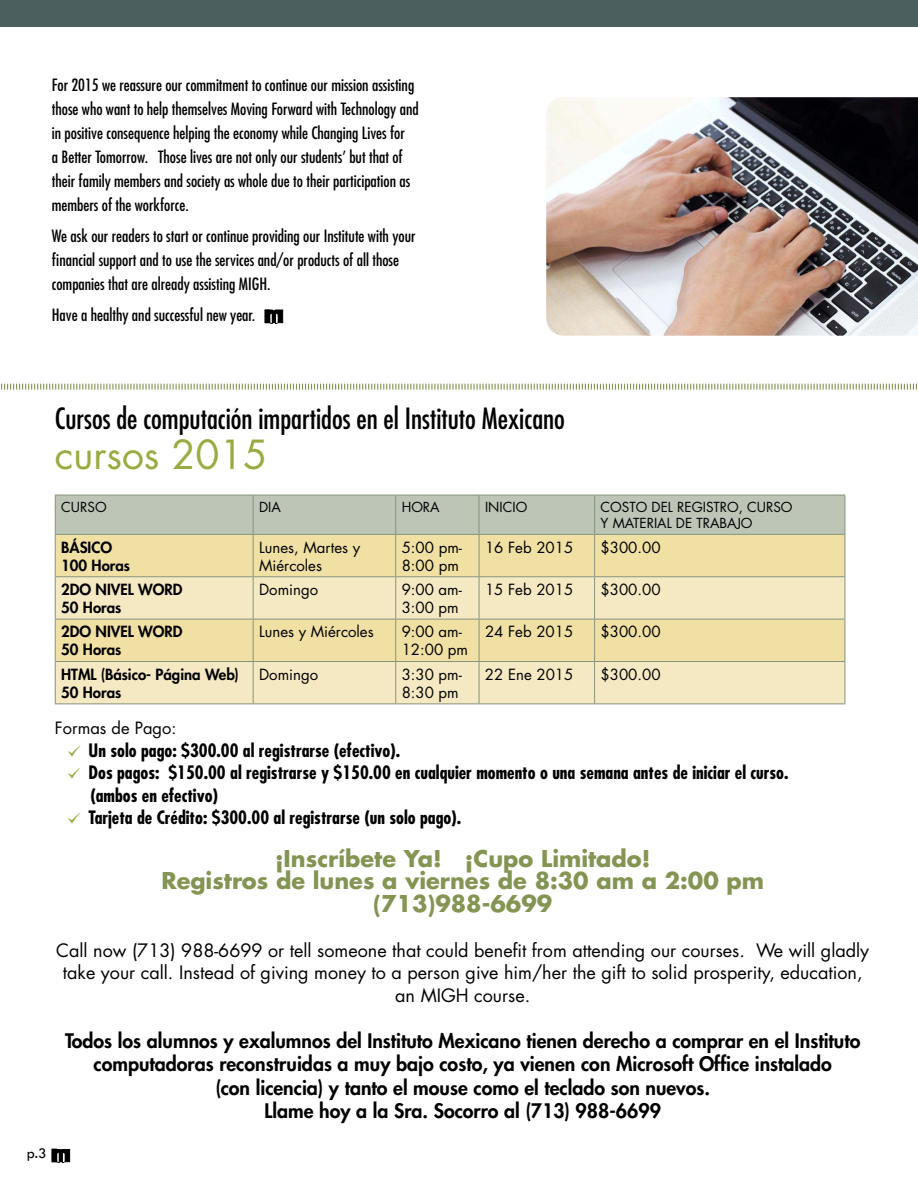
<style>
.page{position:relative;width:918px;height:1188px;background:#fff}
.page>*{position:absolute;margin:0;border:0;box-sizing:border-box;transform-origin:0 0}
.t1{font:39px "Futura Std";color:#99ab41}
.t2{font:condensed 28.5px "Futura Std";color:#000}
.t3{font:700 22.5px/22.5px "Futura Std";color:#849452;text-align:center}
.t4{font:800 19.5px/23.4px "Futura Std";color:#000;text-align:center}
.t5{font:700 condensed 18px/22.5px "Futura Std";color:#000}
.t6{font:18px/22.5px "Futura Std";color:#000;text-align:center}
.t7{font:condensed 16.5px/24px "Futura Std";color:#000}
.t8{font:16.5px "Futura Std";color:#000}
.t9{font:15px/18px "Futura Std";color:#000}
.t10{font:800 15px/18px "Futura Std";color:#000}
.t11{font:15px "Tw Cen";color:#000}
.t12{font:13.5px/16.2px "Futura Std";color:#000}
</style>
<div class="page">
<svg style="left:52px;top:1149px;width:18px;height:14px"></svg>
<div style="left:52px;top:1149px;width:5px;height:13px;background:#000"></div>
<div style="left:0;top:0;width:918px;height:27px;background:#4c5f5f"></div>
<svg style="left:1px;top:383px;width:916px;height:7px"></svg>
<svg style="left:265px;top:310px;width:18px;height:14px"></svg>
<div style="left:265px;top:310px;width:5px;height:13px;background:#000"></div>
<div style="left:56px;top:496px;width:789px;height:38px;background:#bdc5b6"></div>
<div style="left:56px;top:535px;width:789px;height:41px;background:#f0e0a4"></div>
<svg style="left:56px;top:577px;width:789px;height:126px;background:#f2e5b8"></svg>
<hr style="left:55px;top:495px;width:198px;height:1px;background:#87947c">
<hr style="left:55px;top:495px;width:1px;height:39px;background:#87947c">
<hr style="left:253px;top:495px;width:143px;height:1px;background:#87947c">
<hr style="left:253px;top:495px;width:1px;height:39px;background:#87947c">
<hr style="left:396px;top:495px;width:83px;height:1px;background:#87947c">
<hr style="left:395px;top:495px;width:1px;height:39px;background:#87947c">
<hr style="left:479px;top:495px;width:116px;height:1px;background:#87947c">
<hr style="left:479px;top:495px;width:1px;height:39px;background:#87947c">
<hr style="left:595px;top:495px;width:250px;height:1px;background:#87947c">
<hr style="left:594px;top:495px;width:1px;height:39px;background:#87947c">
<hr style="left:845px;top:495px;width:1px;height:39px;background:#87947c">
<hr style="left:55px;top:534px;width:198px;height:1px;background:#87947c">
<hr style="left:55px;top:535px;width:1px;height:41px;background:#87947c">
<hr style="left:253px;top:534px;width:143px;height:1px;background:#87947c">
<hr style="left:253px;top:535px;width:1px;height:41px;background:#87947c">
<hr style="left:396px;top:534px;width:83px;height:1px;background:#87947c">
<hr style="left:395px;top:535px;width:1px;height:41px;background:#87947c">
<hr style="left:479px;top:534px;width:116px;height:1px;background:#87947c">
<hr style="left:479px;top:535px;width:1px;height:41px;background:#87947c">
<hr style="left:595px;top:534px;width:250px;height:1px;background:#87947c">
<hr style="left:594px;top:535px;width:1px;height:41px;background:#87947c">
<hr style="left:845px;top:535px;width:1px;height:41px;background:#87947c">
<hr style="left:55px;top:576px;width:198px;height:1px;background:#87947c">
<hr style="left:55px;top:577px;width:1px;height:42px;background:#87947c">
<hr style="left:253px;top:576px;width:143px;height:1px;background:#87947c">
<hr style="left:253px;top:577px;width:1px;height:42px;background:#87947c">
<hr style="left:396px;top:576px;width:83px;height:1px;background:#87947c">
<hr style="left:395px;top:577px;width:1px;height:42px;background:#87947c">
<hr style="left:479px;top:576px;width:116px;height:1px;background:#87947c">
<hr style="left:479px;top:577px;width:1px;height:42px;background:#87947c">
<hr style="left:595px;top:576px;width:250px;height:1px;background:#87947c">
<hr style="left:594px;top:577px;width:1px;height:42px;background:#87947c">
<hr style="left:845px;top:577px;width:1px;height:42px;background:#87947c">
<hr style="left:55px;top:619px;width:198px;height:1px;background:#87947c">
<hr style="left:55px;top:619px;width:1px;height:42px;background:#87947c">
<hr style="left:253px;top:619px;width:143px;height:1px;background:#87947c">
<hr style="left:253px;top:619px;width:1px;height:42px;background:#87947c">
<hr style="left:396px;top:619px;width:83px;height:1px;background:#87947c">
<hr style="left:395px;top:619px;width:1px;height:42px;background:#87947c">
<hr style="left:479px;top:619px;width:116px;height:1px;background:#87947c">
<hr style="left:479px;top:619px;width:1px;height:42px;background:#87947c">
<hr style="left:595px;top:619px;width:250px;height:1px;background:#87947c">
<hr style="left:594px;top:619px;width:1px;height:42px;background:#87947c">
<hr style="left:845px;top:619px;width:1px;height:42px;background:#87947c">
<hr style="left:55px;top:661px;width:198px;height:1px;background:#87947c">
<hr style="left:55px;top:662px;width:1px;height:41px;background:#87947c">
<hr style="left:253px;top:661px;width:143px;height:1px;background:#87947c">
<hr style="left:253px;top:662px;width:1px;height:41px;background:#87947c">
<hr style="left:396px;top:661px;width:83px;height:1px;background:#87947c">
<hr style="left:395px;top:662px;width:1px;height:41px;background:#87947c">
<hr style="left:479px;top:661px;width:116px;height:1px;background:#87947c">
<hr style="left:479px;top:662px;width:1px;height:41px;background:#87947c">
<hr style="left:595px;top:661px;width:250px;height:1px;background:#87947c">
<hr style="left:594px;top:662px;width:1px;height:41px;background:#87947c">
<hr style="left:845px;top:662px;width:1px;height:41px;background:#87947c">
<hr style="left:55px;top:703px;width:198px;height:1px;background:#87947c">
<hr style="left:253px;top:703px;width:143px;height:1px;background:#87947c">
<hr style="left:396px;top:703px;width:83px;height:1px;background:#87947c">
<hr style="left:479px;top:703px;width:116px;height:1px;background:#87947c">
<hr style="left:595px;top:703px;width:250px;height:1px;background:#87947c">
<img style="left:546px;top:97px;width:372px;height:239px">
<p class="t7" style="left:52px;top:73px;width:368px">For 2015 we reassure our commitment to continue our mission assisting those who want to help themselves Moving Forward with Technology and in positive consequence helping the economy while Changing Lives for<br>a Better Tomorrow. Those lives are not only our students’ but that of their family members and society as whole due to their participation as members of the workforce.</p>
<p class="t7" style="left:52px;top:224px;width:365px">We ask our readers to start or continue providing our Institute with your financial support and to use the services and/or products of all those companies that are already assisting MIGH.</p>
<p class="t7" style="left:52px;top:303px;width:205px">Have a healthy and successful new year.</p>
<p class="t11" style="left:27px;top:1144px;width:21px">p.3</p>
<h2 class="t2" style="left:55px;top:402px;width:512px">Cursos de computación impartidos en el Instituto Mexicano</h2>
<h1 class="t1" style="left:55px;top:430px;width:214px">cursos 2015</h1>
<p class="t12" style="left:61px;top:499px;width:47px">CURSO</p>
<p class="t12" style="left:259px;top:499px;width:23px">DIA</p>
<p class="t12" style="left:402px;top:499px;width:40px">HORA</p>
<p class="t12" style="left:485px;top:499px;width:44px">INICIO</p>
<p class="t12" style="left:601px;top:499px;width:193px">COSTO DEL REGISTRO, CURSO<br>Y MATERIAL DE TRABAJO</p>
<p class="t10" style="left:61px;top:538px;width:70px">BÁSICO<br>100 Horas</p>
<p class="t9" style="left:259px;top:538px;width:103px">Lunes, Martes y<br>Miércoles</p>
<p class="t9" style="left:402px;top:538px;width:62px">5:00 pm-<br>8:00 pm</p>
<p class="t9" style="left:485px;top:538px;width:90px">16 Feb 2015</p>
<p class="t9" style="left:601px;top:538px;width:62px">$300.00</p>
<p class="t10" style="left:61px;top:581px;width:123px">2DO NIVEL WORD<br>50 Horas</p>
<p class="t9" style="left:259px;top:581px;width:61px">Domingo</p>
<p class="t9" style="left:402px;top:581px;width:62px">9:00 am-<br>3:00 pm</p>
<p class="t9" style="left:485px;top:581px;width:90px">15 Feb 2015</p>
<p class="t9" style="left:601px;top:581px;width:62px">$300.00</p>
<p class="t10" style="left:61px;top:623px;width:123px">2DO NIVEL WORD<br>50 Horas</p>
<p class="t9" style="left:259px;top:623px;width:116px">Lunes y Miércoles</p>
<p class="t9" style="left:402px;top:623px;width:68px">9:00 am-<br>12:00 pm</p>
<p class="t9" style="left:485px;top:623px;width:90px">24 Feb 2015</p>
<p class="t9" style="left:601px;top:623px;width:62px">$300.00</p>
<p class="t10" style="left:61px;top:665px;width:179px">HTML (Básico- Página Web)<br>50 Horas</p>
<p class="t9" style="left:259px;top:666px;width:61px">Domingo</p>
<p class="t9" style="left:402px;top:666px;width:62px">3:30 pm-<br>8:30 pm</p>
<p class="t9" style="left:485px;top:666px;width:90px">22 Ene 2015</p>
<p class="t9" style="left:601px;top:666px;width:62px">$300.00</p>
<p class="t8" style="left:55px;top:718px;width:123px">Formas de Pago:</p>
<p class="t5" style="left:89px;top:739px;width:701px">Un solo pago: $300.00 al registrarse (efectivo).<br>Dos pagos: $150.00 al registrarse y $150.00 en cualquier momento o una semana antes de iniciar el curso. (ambos en efectivo)<br>Tarjeta de Crédito: $300.00 al registrarse (un solo pago).</p>
<h3 class="t3" style="left:161px;top:847px;width:604px">¡Inscríbete Ya! ¡Cupo Limitado!<br>Registros de lunes a viernes de 8:30 am a 2:00 pm (713)988-6699</h3>
<p class="t6" style="left:56px;top:939px;width:814px">Call now (713) 988-6699 or tell someone that could benefit from attending our courses. We will gladly take your call. Instead of giving money to a person give him/her the gift to solid prosperity, education, an MIGH course.</p>
<p class="t4" style="left:65px;top:1029px;width:797px">Todos los alumnos y exalumnos del Instituto Mexicano tienen derecho a comprar en el Instituto computadoras reconstruidas a muy bajo costo, ya vienen con Microsoft Office instalado<br>(con licencia) y tanto el mouse como el teclado son nuevos.<br>Llame hoy a la Sra. Socorro al (713) 988-6699</p>
</div>
